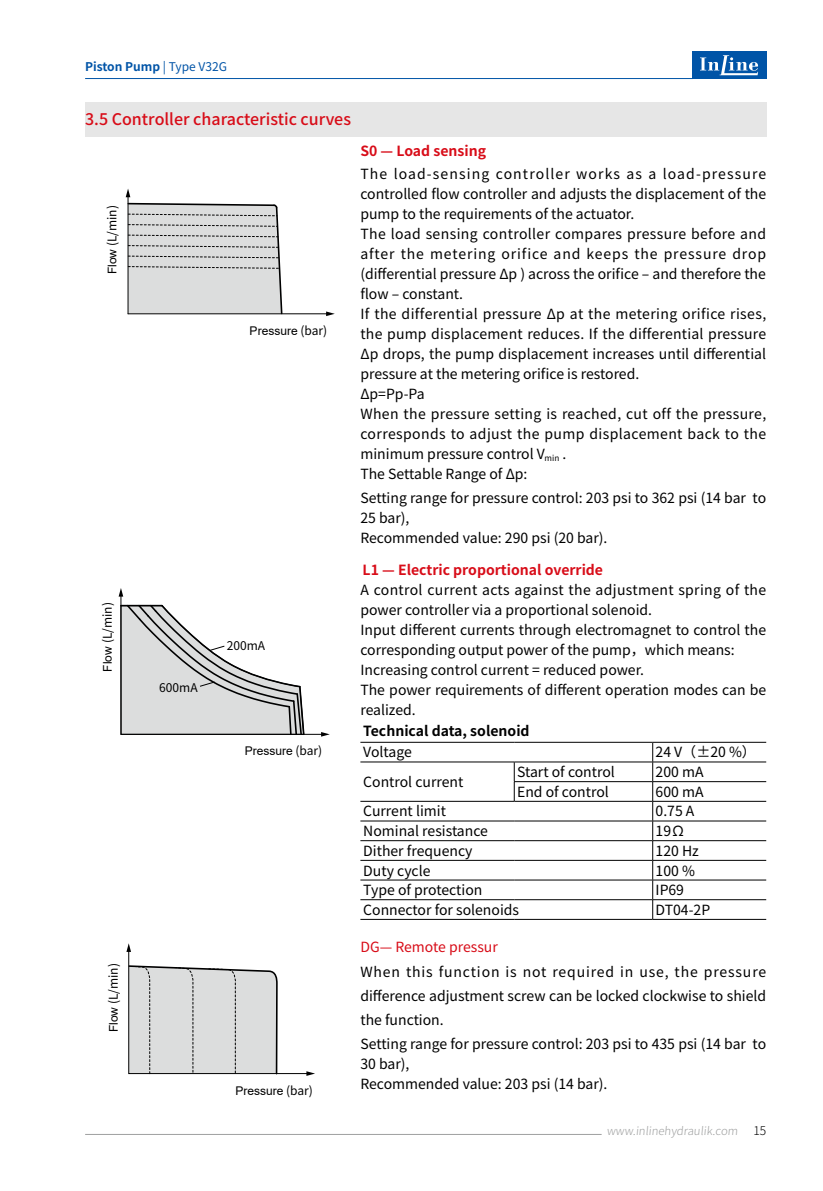
<style>
.page{position:relative;width:823px;height:1191px;background:#fff}
.page>*{position:absolute;margin:0;border:0;box-sizing:border-box;transform-origin:0 0}
.t1{font:500 16px "Noto Sans Hans";color:#d80c18}
.t2{font:14px/20px "Noto Sans Hans";color:#000}
.t3{font:700 14px "Noto Sans Hans";color:#d80c18}
.t4{font:700 14px "Noto Sans Hans";color:#000}
.t5{font:14px "Noto Sans Hans";color:#d80c18}
.t6{font:12px "Noto Sans Hans";color:#000}
.t7{font:12px "Arial";color:#000}
.t8{font:700 12px "Noto Sans Hans";color:#0054a7}
.t9{font:300 11.4px "Noto Sans Hans";color:#9fa0a0}
.t10{font:8px "Noto Sans Hans";color:#000}
.s1{font-weight:400}
.s2{font-family:"Arial"}
.s3{font-family:"Noto Sans Hans"}
.s4{font-size:12px;color:#000}
</style>
<div class="page">
<hr style="left:85px;top:78px;width:607px;height:1px;background:#0054a7">
<hr style="left:85px;top:1134px;width:516px;height:1px;background:#9fa0a0">
<div style="left:691px;top:52px;width:74px;height:27px;background:#0054a7"></div>
<svg style="left:700px;top:55px;width:57px;height:20px"></svg>
<div style="left:85px;top:102px;width:680px;height:34px;background:#e6e6e6"></div>
<hr style="left:360px;top:742px;width:154px;height:1px;background:#000">
<hr style="left:514px;top:742px;width:138px;height:1px;background:#000">
<hr style="left:652px;top:742px;width:113px;height:1px;background:#000">
<hr style="left:360px;top:761px;width:154px;height:1px;background:#000">
<hr style="left:514px;top:761px;width:138px;height:1px;background:#000">
<hr style="left:652px;top:761px;width:113px;height:1px;background:#000">
<hr style="left:513px;top:781px;width:139px;height:1px;background:#000">
<svg style="left:513px;top:762px;width:1px;height:39px"></svg>
<hr style="left:652px;top:781px;width:113px;height:1px;background:#000">
<hr style="left:360px;top:801px;width:154px;height:1px;background:#000">
<hr style="left:514px;top:801px;width:138px;height:1px;background:#000">
<hr style="left:652px;top:801px;width:113px;height:1px;background:#000">
<hr style="left:360px;top:820px;width:154px;height:1px;background:#000">
<hr style="left:514px;top:820px;width:138px;height:1px;background:#000">
<hr style="left:652px;top:820px;width:113px;height:1px;background:#000">
<hr style="left:360px;top:840px;width:154px;height:1px;background:#000">
<hr style="left:514px;top:840px;width:138px;height:1px;background:#000">
<hr style="left:652px;top:840px;width:113px;height:1px;background:#000">
<hr style="left:360px;top:860px;width:154px;height:1px;background:#000">
<hr style="left:514px;top:860px;width:138px;height:1px;background:#000">
<hr style="left:652px;top:860px;width:113px;height:1px;background:#000">
<hr style="left:360px;top:879px;width:154px;height:1px;background:#000">
<hr style="left:514px;top:879px;width:138px;height:1px;background:#000">
<hr style="left:652px;top:879px;width:113px;height:1px;background:#000">
<hr style="left:360px;top:899px;width:154px;height:1px;background:#000">
<hr style="left:514px;top:899px;width:138px;height:1px;background:#000">
<hr style="left:652px;top:899px;width:113px;height:1px;background:#000">
<svg style="left:652px;top:742px;width:1px;height:177px"></svg>
<hr style="left:360px;top:919px;width:154px;height:1px;background:#000">
<hr style="left:514px;top:919px;width:138px;height:1px;background:#000">
<hr style="left:652px;top:919px;width:113px;height:1px;background:#000">
<hr style="left:120px;top:595px;width:1px;height:139px;background:#000">
<svg style="left:118px;top:588px;width:5px;height:8px"></svg>
<hr style="left:121px;top:734px;width:201px;height:1px;background:#000">
<svg style="left:321px;top:732px;width:8px;height:4px"></svg>
<svg style="left:120px;top:603px;width:185px;height:132px"></svg>
<svg style="left:126px;top:943px;width:189px;height:133px"></svg>
<hr style="left:128px;top:313px;width:199px;height:1px;background:#000">
<svg style="left:326px;top:311px;width:8px;height:5px"></svg>
<svg style="left:126px;top:189px;width:157px;height:126px"></svg>
<p class="t8" style="left:85px;top:59px;width:143px">Piston Pump <span class="s1">| Type V32G</span></p>
<p class="t1" style="left:85px;top:110px;width:267px">3.5 Controller characteristic curves</p>
<p class="t6" style="left:105px;top:274px;width:71px;rotate:-90deg"><span class="s2">Flow</span> (L/min)</p>
<p class="t7" style="left:249px;top:322px;width:79px">Pressure <span class="s3">(bar)</span></p>
<p class="t6" style="left:100px;top:671px;width:71px;rotate:-90deg"><span class="s2">Flow</span> (L/min)</p>
<p class="t6" style="left:159px;top:680px;width:40px">600mA</p>
<p class="t6" style="left:226px;top:639px;width:40px">200mA</p>
<p class="t7" style="left:245px;top:742px;width:79px">Pressure <span class="s3">(bar)</span></p>
<p class="t3" style="left:360px;top:143px;width:127px">S0 — Load sensing</p>
<p class="t2" style="left:360px;top:164px;width:407px">The load-sensing controller works as a load-pressure controlled flow controller and adjusts the displacement of the pump to the requirements of the actuator.<br>The load sensing controller compares pressure before and after the metering orifice and keeps the pressure drop (differential pressure Δp ) across the orifice – and therefore the flow – constant.<br>If the differential pressure Δp at the metering orifice rises, the pump displacement reduces. If the differential pressure Δp drops, the pump displacement increases until differential pressure at the metering orifice is restored.<br>Δp=Pp-Pa<br>When the pressure setting is reached, cut off the pressure, corresponds to adjust the pump displacement back to the minimum pressure control V<sub>min</sub> .<br>The Settable Range of Δp:</p>
<p class="t2" style="left:360px;top:488px;width:407px">Setting range for pressure control: 203 psi to 362 psi (14 bar to<br>25 bar),<br>Recommended value: 290 psi (20 bar).</p>
<p class="t6" style="left:470px;top:396px;width:71px;rotate:-90deg"><span class="s2">Flow</span> (L/min)</p>
<p class="t3" style="left:362px;top:562px;width:242px">L1 — Electric proportional override</p>
<p class="t2" style="left:360px;top:580px;width:407px">A control current acts against the adjustment spring of the power controller via a proportional solenoid.<br>Input different currents through electromagnet to control the corresponding output power of the pump，which means:<br>Increasing control current = reduced power.<br>The power requirements of different operation modes can be realized.</p>
<p class="t4" style="left:363px;top:723px;width:168px">Technical data, solenoid</p>
<p class="t2" style="left:363px;top:742px;width:50px">Voltage</p>
<p class="t2" style="left:655px;top:742px;width:102px">24 V（±20 %）</p>
<p class="t2" style="left:363px;top:772px;width:102px">Control current</p>
<p class="t2" style="left:517px;top:762px;width:99px">Start of control</p>
<p class="t2" style="left:655px;top:762px;width:49px">200 mA</p>
<p class="t2" style="left:517px;top:782px;width:93px">End of control</p>
<p class="t2" style="left:655px;top:782px;width:49px">600 mA</p>
<p class="t2" style="left:363px;top:801px;width:84px">Current limit</p>
<p class="t2" style="left:655px;top:801px;width:40px">0.75 A</p>
<p class="t2" style="left:363px;top:821px;width:126px">Nominal resistance</p>
<p class="t2" style="left:655px;top:821px;width:31px">19Ω</p>
<p class="t2" style="left:363px;top:841px;width:111px">Dither frequency</p>
<p class="t2" style="left:655px;top:841px;width:45px">120 Hz</p>
<p class="t2" style="left:363px;top:860px;width:69px">Duty cycle</p>
<p class="t2" style="left:655px;top:860px;width:41px">100 %</p>
<p class="t2" style="left:363px;top:880px;width:121px">Type of protection</p>
<p class="t2" style="left:655px;top:880px;width:30px">IP69</p>
<p class="t2" style="left:363px;top:900px;width:157px">Connector for solenoids</p>
<p class="t2" style="left:655px;top:900px;width:56px">DT04-2P</p>
<p class="t6" style="left:106px;top:1032px;width:71px;rotate:-90deg"><span class="s2">Flow</span> (L/min)</p>
<p class="t10" style="left:104px;top:1032px;width:29px;rotate:-90deg">Vg min.</p>
<p class="t7" style="left:235px;top:1082px;width:79px">Pressure <span class="s3">(bar)</span></p>
<p class="t5" style="left:360px;top:939px;width:139px">DG— Remote pressur</p>
<p class="t2" style="left:360px;top:959px;width:407px;line-height:24px">When this function is not required in use, the pressure difference adjustment screw can be locked clockwise to shield the function.<br>Setting range for pressure control: 203 psi to 435 psi (14 bar to</p>
<p class="t2" style="left:360px;top:1053px;width:248px">30 bar),<br>Recommended value: 203 psi (14 bar).</p>
<p class="t6" style="left:680px;top:1033px;width:21px">200</p>
<p class="t9" style="left:606px;top:1124px;width:161px">www.inlinehydraulik.com <span class="s4">15</span></p>
</div>
